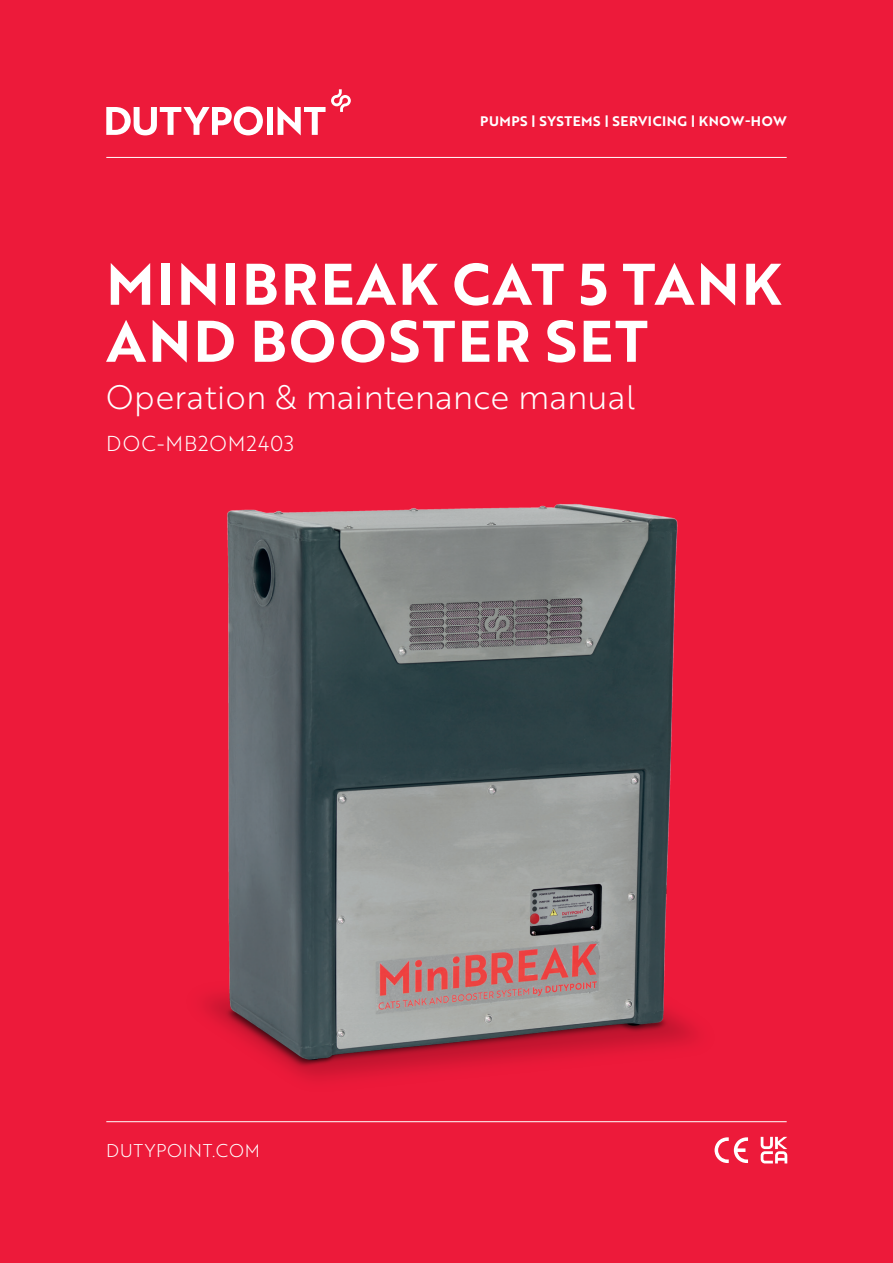
<style>
.page{position:relative;width:893px;height:1263px;background:#ed1a3a}
.page>*{position:absolute;margin:0;border:0;box-sizing:border-box;transform-origin:0 0}
.t1{font:57px/57px "Brother 1816 Bold";letter-spacing:.04em;color:#fff}
.t2{font:33px "Brother 1816 Light";color:#fff}
.t3{font:21px "Brother 1816 Light";letter-spacing:.04em;color:#fff}
.t4{font:18px "Brother 1816 Light";letter-spacing:.04em;color:#fff}
.t5{font:13.5px "Brother 1816 Bold";letter-spacing:.04em;color:#fff}
</style>
<div class="page">
<svg style="left:106px;top:106px;width:157px;height:29px"></svg>
<div style="left:267px;top:107px;width:6px;height:28px;background:#fff"></div>
<svg style="left:278px;top:89px;width:73px;height:46px"></svg>
<hr style="left:106px;top:157px;width:681px;height:1px;background:#fff">
<hr style="left:106px;top:1121px;width:681px;height:1px;background:#fff">
<svg style="left:715px;top:1137px;width:33px;height:26px"></svg>
<svg style="left:761px;top:1137px;width:26px;height:26px"></svg>
<img style="left:204px;top:503px;width:493px;height:577px">
<p class="t5" style="left:480px;top:111px;width:308px">PUMPS | SYSTEMS | SERVICING | KNOW-HOW</p>
<h1 class="t1" style="left:106px;top:254px;width:677px">MINIBREAK CAT 5 TANK<br>AND BOOSTER SET</h1>
<h2 class="t2" style="left:106px;top:373px;width:531px">Operation &amp; maintenance manual</h2>
<h3 class="t3" style="left:106px;top:428px;width:189px">DOC-MB2OM2403</h3>
<h3 class="t4" style="left:106px;top:1137px;width:155px">DUTYPOINT.COM</h3>
</div>
